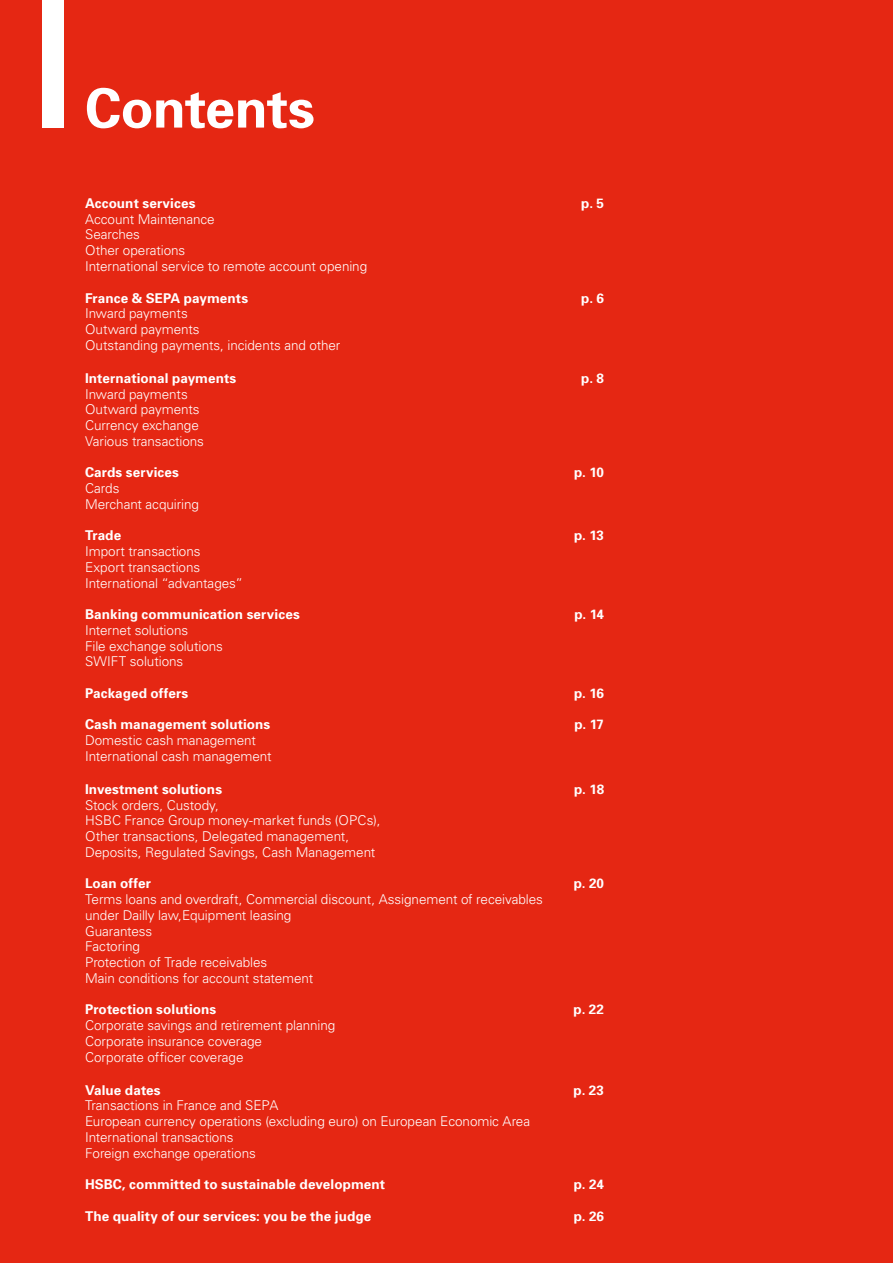
<style>
.page{position:relative;width:893px;height:1263px;background:#e52713}
.page>*{position:absolute;margin:0;border:0;box-sizing:border-box;transform-origin:0 0}
.t1{font:700 54px "Univers";letter-spacing:-.01em;color:#fff}
.t2{font:300 13.5px/15.8px "Univers";letter-spacing:-.005em;color:#fff}
.t3{font:700 13.5px "Univers";letter-spacing:.005em;color:#fff}
</style>
<div class="page">
<div style="left:43px;top:0;width:21px;height:128px;background:#fff"></div>
<h1 class="t1" style="left:85px;top:74px;width:231px">Contents</h1>
<p class="t3" style="left:85px;top:194px;width:112px">Account services</p>
<p class="t3" style="left:581px;top:194px;width:24px">p. 5</p>
<p class="t2" style="left:85px;top:211px;width:284px">Account Maintenance<br>Searches<br>Other operations<br>International service to remote account opening</p>
<p class="t3" style="left:85px;top:289px;width:165px">France &amp; SEPA payments</p>
<p class="t3" style="left:581px;top:289px;width:24px">p. 6</p>
<p class="t2" style="left:85px;top:305px;width:257px">Inward payments<br>Outward payments<br>Outstanding payments, incidents and other</p>
<p class="t3" style="left:85px;top:369px;width:153px">International payments</p>
<p class="t3" style="left:581px;top:369px;width:24px">p. 8</p>
<p class="t2" style="left:85px;top:385px;width:121px">Inward payments<br>Outward payments<br>Currency exchange<br>Various transactions</p>
<p class="t3" style="left:85px;top:464px;width:95px">Cards services</p>
<p class="t3" style="left:574px;top:464px;width:32px">p. 10</p>
<p class="t2" style="left:85px;top:480px;width:116px">Cards<br>Merchant acquiring</p>
<p class="t3" style="left:85px;top:527px;width:38px">Trade</p>
<p class="t3" style="left:574px;top:527px;width:32px">p. 13</p>
<p class="t2" style="left:85px;top:543px;width:159px">Import transactions<br>Export transactions<br>International “advantages”</p>
<p class="t3" style="left:85px;top:606px;width:216px">Banking communication services</p>
<p class="t3" style="left:574px;top:606px;width:31px">p. 14</p>
<p class="t2" style="left:85px;top:622px;width:139px">Internet solutions<br>File exchange solutions<br>SWIFT solutions</p>
<p class="t3" style="left:85px;top:684px;width:105px">Packaged offers</p>
<p class="t3" style="left:574px;top:684px;width:32px">p. 16</p>
<p class="t3" style="left:85px;top:716px;width:187px">Cash management solutions</p>
<p class="t3" style="left:574px;top:716px;width:31px">p. 17</p>
<p class="t2" style="left:85px;top:732px;width:188px">Domestic cash management<br>International cash management</p>
<p class="t3" style="left:85px;top:780px;width:139px">Investment solutions</p>
<p class="t3" style="left:574px;top:780px;width:32px">p. 18</p>
<p class="t2" style="left:85px;top:796px;width:297px">Stock orders, Custody,<br>HSBC France Group money-market funds (OPCs), Other transactions, Delegated management, Deposits, Regulated Savings, Cash Management</p>
<p class="t3" style="left:85px;top:875px;width:67px">Loan offer</p>
<p class="t3" style="left:574px;top:875px;width:32px">p. 20</p>
<p class="t2" style="left:85px;top:891px;width:459px">Terms loans and overdraft, Commercial discount, Assignement of receivables under Dailly law,Equipment leasing<br>Guarantess<br>Factoring<br>Protection of Trade receivables<br>Main conditions for account statement</p>
<p class="t3" style="left:85px;top:1001px;width:133px">Protection solutions</p>
<p class="t3" style="left:574px;top:1001px;width:32px">p. 22</p>
<p class="t2" style="left:85px;top:1017px;width:252px">Corporate savings and retirement planning<br>Corporate insurance coverage<br>Corporate officer coverage</p>
<p class="t3" style="left:85px;top:1081px;width:77px">Value dates</p>
<p class="t3" style="left:574px;top:1081px;width:32px">p. 23</p>
<p class="t2" style="left:85px;top:1097px;width:447px">Transactions in France and SEPA<br>European currency operations (excluding euro) on European Economic Area International transactions<br>Foreign exchange operations</p>
<p class="t3" style="left:85px;top:1176px;width:302px">HSBC, committed to sustainable development</p>
<p class="t3" style="left:574px;top:1176px;width:32px">p. 24</p>
<p class="t3" style="left:85px;top:1207px;width:288px">The quality of our services: you be the judge</p>
<p class="t3" style="left:574px;top:1207px;width:32px">p. 26</p>
</div>
